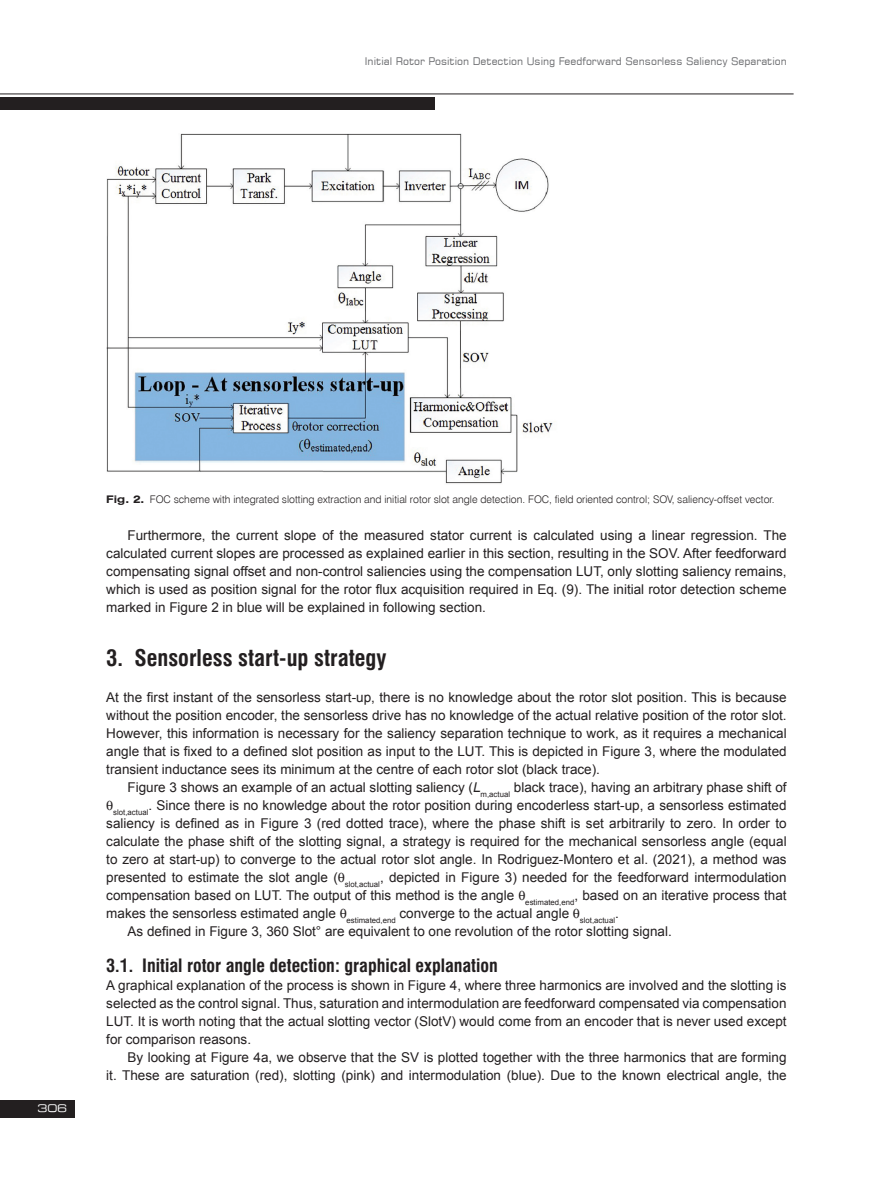
<style>
.page{position:relative;width:893px;height:1178px;background:#fff}
.page>*{position:absolute;margin:0;border:0;box-sizing:border-box;transform-origin:0 0}
._1__Sub-title{font:700 22.5px "Swis 721 Cn EU";color:#231f20}
._1_1__Sub-title{font:700 18px "Swis 721 Cn EU";color:#231f20}
.TEKST_2{font:13.5px/18px "Arial";color:#231f20;text-align:justify}
.TEKST{font:13.5px/18px "Arial";color:#231f20;text-align:justify}
.Fig__1__text{font:10.5px "Swis 721 Lt EU";color:#231f20}
.t1{font:10.5px "Square 721 EU";color:#6c6d70}
.t2{font:10.5px "Square 721 Ex EU";color:#fff}
.s1{font-family:"Swis 721 Ex EU";font-weight:700}
.s2{font-style:italic}
</style>
<div class="page">
<div style="left:0;top:97px;width:435px;height:12px;background:#231f20"></div>
<div style="left:0;top:1100px;width:75px;height:17px;background:#231f20"></div>
<hr style="left:0;top:94px;width:794px;height:1px;background:#231f20">
<img style="left:106px;top:134px;width:447px;height:350px">
<p class="t1" style="left:365px;top:54px;width:423px">Initial Rotor Position Detection Using Feedforward Sensorless Saliency Separation</p>
<p class="t2" style="left:37px;top:1102px;width:31px">306</p>
<p class="Fig__1__text" style="left:106px;top:493px;width:670px"><span class="s1">Fig. 2.</span> FOC scheme with integrated slotting extraction and initial rotor slot angle detection. FOC, field oriented control; SOV, saliency-offset vector.</p>
<p class="TEKST_2" style="left:106px;top:526px;width:682px;text-indent:21px">Furthermore, the current slope of the measured stator current is calculated using a linear regression. The calculated current slopes are processed as explained earlier in this section, resulting in the SOV. After feedforward compensating signal offset and non-control saliencies using the compensation LUT, only slotting saliency remains, which is used as position signal for the rotor flux acquisition required in Eq. (9). The initial rotor detection scheme marked in Figure 2 in blue will be explained in following section.</p>
<p class="_1__Sub-title" style="left:106px;top:644px;width:282px">3. Sensorless start-up strategy</p>
<p class="TEKST" style="left:106px;top:688px;width:682px">At the first instant of the sensorless start-up, there is no knowledge about the rotor slot position. This is because without the position encoder, the sensorless drive has no knowledge of the actual relative position of the rotor slot.<br>However, this information is necessary for the saliency separation technique to work, as it requires a mechanical angle that is fixed to a defined slot position as input to the LUT. This is depicted in Figure 3, where the modulated transient inductance sees its minimum at the centre of each rotor slot (black trace).</p>
<p class="TEKST_2" style="left:128px;top:778px;width:661px">Figure 3 shows an example of an actual slotting saliency (<span class="s2">L</span><sub>m,actual</sub> black trace), having an arbitrary phase shift of</p>
<p class="TEKST_2" style="left:113px;top:796px;width:675px"><sub>slot,actual</sub>. Since there is no knowledge about the rotor position during encoderless start-up, a sensorless estimated</p>
<p class="TEKST_2" style="left:106px;top:814px;width:682px">saliency is defined as in Figure 3 (red dotted trace), where the phase shift is set arbitrarily to zero. In order to</p>
<p class="TEKST_2" style="left:106px;top:832px;width:682px">calculate the phase shift of the slotting signal, a strategy is required for the mechanical sensorless angle (equal</p>
<p class="TEKST_2" style="left:106px;top:850px;width:682px">to zero at start-up) to converge to the actual rotor slot angle. In Rodriguez-Montero et al. (2021), a method was</p>
<p class="TEKST_2" style="left:106px;top:868px;width:682px">presented to estimate the slot angle ( <sub>slot,actual</sub>, depicted in Figure 3) needed for the feedforward intermodulation</p>
<p class="TEKST_2" style="left:106px;top:886px;width:682px">compensation based on LUT. The output of this method is the angle <sub>estimated,end</sub>, based on an iterative process that</p>
<p class="TEKST_2" style="left:106px;top:904px;width:514px">makes the sensorless estimated angle <sub>estimated,end</sub> converge to the actual angle <sub>slot,actual</sub>.</p>
<p class="TEKST_2" style="left:128px;top:922px;width:546px">As defined in Figure 3, 360 Slot° are equivalent to one revolution of the rotor slotting signal.</p>
<p class="_1_1__Sub-title" style="left:106px;top:955px;width:393px">3.1. Initial rotor angle detection: graphical explanation</p>
<p class="TEKST" style="left:106px;top:976px;width:682px">A graphical explanation of the process is shown in Figure 4, where three harmonics are involved and the slotting is selected as the control signal. Thus, saturation and intermodulation are feedforward compensated via compensation LUT. It is worth noting that the actual slotting vector (SlotV) would come from an encoder that is never used except for comparison reasons.</p>
<p class="TEKST_2" style="left:106px;top:1048px;width:682px;text-align:right">By looking at Figure 4a, we observe that the SV is plotted together with the three harmonics that are forming<br>it. These are saturation (red), slotting (pink) and intermodulation (blue). Due to the known electrical angle, the</p>
</div>
